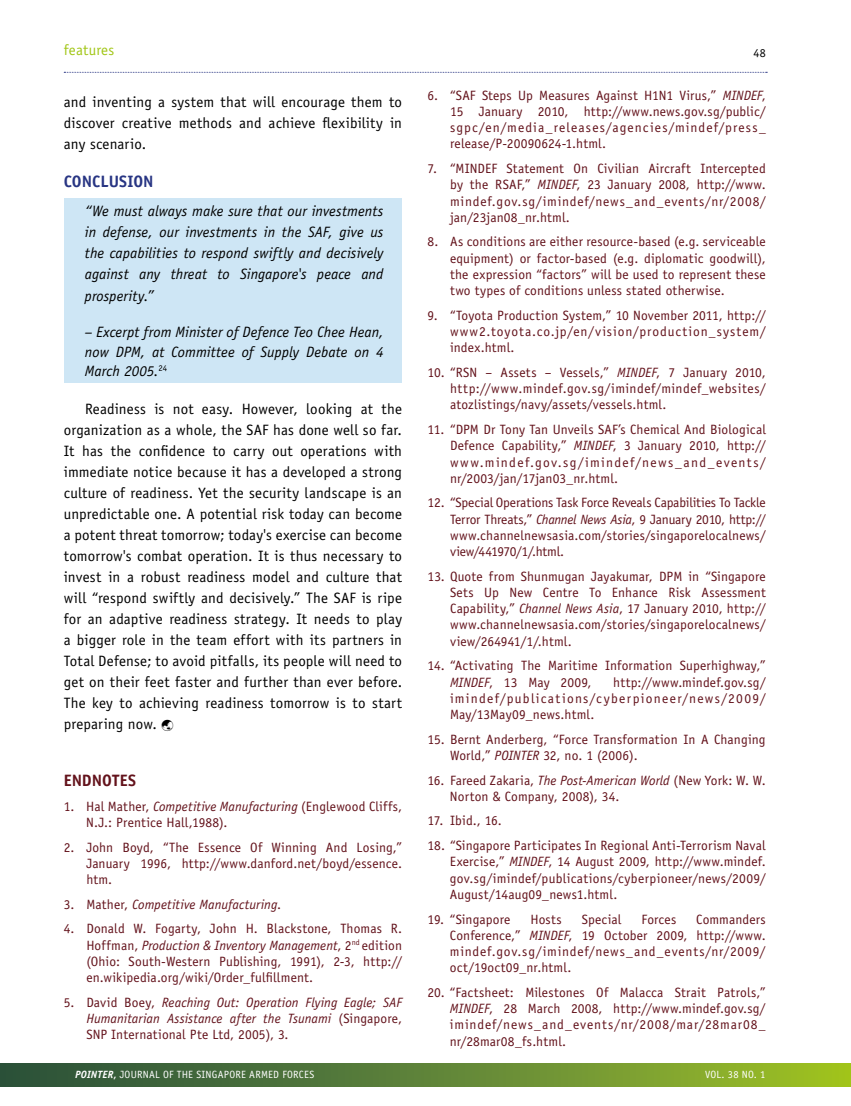
<style>
.page{position:relative;width:851px;height:1106px;background:#fff}
.page>*{position:absolute;margin:0;border:0;box-sizing:border-box;transform-origin:0 0}
.t1{font:700 16.5px "Officina Sans Std";color:#283583}
.t2{font:700 16.5px "Officina Sans Std";color:#63121b}
.t3{font:15px/21px "Officina Sans Std";letter-spacing:.015em;color:#000;text-align:justify}
.t4{font:italic 15px/21px "Officina Sans Std";letter-spacing:.005em;color:#000;text-align:justify}
.t5{font:15px "Officina Sans Std";letter-spacing:.015em;color:#a2c617}
.t6{font:13.5px/16.2px "Officina Sans Std";letter-spacing:.02em;color:#63121b;text-align:justify}
.t7{font:italic 13.5px/16.2px "Officina Sans Std";letter-spacing:.005em;color:#63121b;text-align:justify}
.t8{font:12px "Officina Sans Std";color:#000}
.t9{font:10.5px "Officina Sans Std";letter-spacing:.02em;color:#fff}
.s1{font-style:italic}
.s2{font-style:normal}
.s3{font-weight:700;font-style:italic}
.s4{font-weight:700}
</style>
<div class="page">
<div style="left:0;top:1063px;width:850px;height:23px;background:linear-gradient(to right,#254c40,#9dbf29)"></div>
<svg style="left:64px;top:72px;width:703px;height:1px"></svg>
<div style="left:64px;top:198px;width:338px;height:184px;background:#cee6f5"></div>
<p class="t5" style="left:64px;top:41px;width:52px">features</p>
<p class="t8" style="left:753px;top:46px;width:14px">48</p>
<p class="t3" style="left:64px;top:91px;width:340px">and inventing a system that will encourage them to discover creative methods and achieve flexibility in any scenario.</p>
<p class="t1" style="left:64px;top:171px;width:91px">CONCLUSION</p>
<p class="t4" style="left:85px;top:201px;width:300px">“We must always make sure that our investments in defense, our investments in the SAF, give us the capabilities to respond swiftly and decisively against any threat to Singapore's peace and prosperity.”</p>
<p class="t4" style="left:85px;top:322px;width:300px;line-height:19.5px">– Excerpt from Minister of Defence Teo Chee Hean, now DPM, at Committee of Supply Debate on 4<br>March 2005.<sup>24</sup></p>
<p class="t3" style="left:64px;top:398px;width:340px;text-indent:21px">Readiness is not easy. H owever, looking at the organization as a whole, the SAF</p>
<p class="t6" style="left:427px;top:87px;width:36px">6. “SAF</p>
<p class="t6" style="left:450px;top:87px;width:317px;text-indent:32px">Steps Up Measures Against H 1N1 Virus,” <span class="s1">MINDEF</span>, 15 January 2010, http://www.news.gov.sg/public/ sgpc/en/media_releases/agencies/mindef/press_ release/P-20090624-1.html.</p>
<p class="t6" style="left:427px;top:160px;width:36px">7. “MINDEF</p>
<p class="t6" style="left:506px;top:160px;width:261px">Statement On Civilian Aircraft Intercepted</p>
<p class="t6" style="left:450px;top:177px;width:53px">by the RSAF</p>
<p class="t6" style="left:450px;top:177px;width:317px;text-indent:71px">,” <span class="s1">MINDEF</span>, 23 January 2008, http://www. mindef.gov.sg/imindef/news_and_events/nr/2008/ jan/23jan08_nr.html.</p>
<p class="t6" style="left:450px;top:234px;width:317px;text-indent:-22px">8. As conditions are either resource-based (e.g. serviceable equipment) or factor-based (e.g. diplomatic goodwill), the expression “factors” will be used to represent these two types of conditions unless stated otherwise.</p>
<p class="t6" style="left:450px;top:307px;width:317px;text-indent:-23px">9. “Toyota Production System,” 10 N ovember 2011, http:// www2.toyota.co.jp/en/vision/production_system/ index.html.</p>
<p class="t6" style="left:427px;top:364px;width:36px">10. “RSN</p>
<p class="t6" style="left:450px;top:364px;width:317px;text-indent:35px">– Assets – Vessels,” <span class="s1">MINDEF</span>, 7 January 2010, http://www.mindef.gov.sg/imindef/mindef_websites/ atozlistings/navy/assets/vessels.html.</p>
<p class="t6" style="left:427px;top:421px;width:37px">11. “DPM</p>
<p class="t3" style="left:64px;top:419px;width:340px;text-indent:209px">has done well so far.<br>It has the confidence to carry out operations with immediate notice because it has a developed a strong culture of readiness. Yet the security landscape is an unpredictable one. A potential risk today can become a potent threat tomorrow; today's exercise can become tomorrow's combat operation. It is thus necessary to invest in a robust readiness model and culture that will “respond swiftly and decisively.” The SAF</p>
<p class="t6" style="left:450px;top:421px;width:317px;text-indent:33px">Dr Tony Tan U nveils SAF’s Chemical And Biological Defence Capability,” <span class="s1">MINDEF</span>, 3 January 2010, http:// www.mindef.gov.sg/imindef/news_and_events/ nr/2003/jan/17jan03_nr.html.</p>
<p class="t6" style="left:450px;top:495px;width:317px;text-indent:-22px">12. “Special Operations Task Force Reveals Capabilities To Tackle Terror Threats,” <span class="s1">Channel News Asia</span>, 9 January 2010, http:// www.channelnewsasia.com/stories/singaporelocalnews/ view/441970/1/.html.</p>
<p class="t6" style="left:427px;top:568px;width:240px">13. Quote from Shunmugan Jayakumar, DPM</p>
<p class="t6" style="left:450px;top:568px;width:317px;text-indent:238px">in “Singapore Sets Up N ew Centre To Enhance Risk Assessment Capability,” <span class="s1">Channel News Asia</span>, 17 January 2010, http:// www.channelnewsasia.com/stories/singaporelocalnews/ view/264941/1/.html.</p>
<p class="t6" style="left:450px;top:657px;width:317px;text-indent:-22px">14. “Activating The Maritime Information Superhighway,”<br><span class="s1">MINDEF</span>, 13 May 2009,</p>
<p class="t3" style="left:64px;top:587px;width:340px;text-indent:298px">is ripe for an adaptive readiness strategy. It needs to play a bigger role in the team effort with its partners in Total Defense; to avoid pitfalls, its people will need to get on their feet faster and further than ever before.<br>The key to achieving readiness tomorrow is to start preparing now.</p>
<p class="t6" style="left:450px;top:674px;width:317px;text-indent:163px">http://www.mindef.gov.sg/ imindef/publications/cyberpioneer/news/2009/ May/13May09_news.html.</p>
<p class="t6" style="left:450px;top:731px;width:317px;text-indent:-23px">15. Bernt Anderberg, “Force Transformation In A Changing<br>World,” <span class="s1">POINTER</span> 32, no. 1 (2006).</p>
<p class="t6" style="left:450px;top:772px;width:317px;text-indent:-22px">16. Fareed Zakaria, <span class="s1">The Post-American World</span> (N ew York: W. W.<br>N orton &amp; Company, 2008), 34.</p>
<p class="t6" style="left:427px;top:812px;width:76px">17. Ibid., 16.</p>
<p class="t6" style="left:450px;top:837px;width:317px;text-indent:-22px">18. “Singapore Participates In Regional Anti-Terrorism Naval Exercise,” <span class="s1">MINDEF</span>, 14 August 2009, http://www.mindef. gov.sg/imindef/publications/cyberpioneer/news/2009/ August/14aug09_news1.html.</p>
<p class="t6" style="left:427px;top:910px;width:84px">19. “Singapore</p>
<p class="t6" style="left:530px;top:910px;width:33px">H osts</p>
<p class="t6" style="left:581px;top:910px;width:41px">Special</p>
<p class="t6" style="left:641px;top:910px;width:36px">Forces</p>
<p class="t2" style="left:64px;top:770px;width:73px">ENDNOTES</p>
<p class="t6" style="left:86px;top:798px;width:317px;text-indent:-22px">1. H al Mather, <span class="s1">Competitive Manufacturing</span> (Englewood Cliffs,<br>N .J.: Prentice H all,1988).</p>
<p class="t6" style="left:86px;top:839px;width:317px;text-indent:-23px">2. John Boyd, “The Essence Of Winning And Losing,” January 1996, http://www.danford.net/boyd/essence. htm.</p>
<p class="t7" style="left:64px;top:896px;width:219px"><span class="s2">3. M ather,</span> Competitive Manufacturing<span class="s2">.</span></p>
<p class="t6" style="left:86px;top:920px;width:317px;text-indent:-22px">4. Donald W. Fogarty, John H . Blackstone, Thomas R.<br>H offman, <span class="s1">Production &amp; Inventory Management</span>, 2<sup>nd</sup> edition (Ohio: South-Western Publishing, 1991), 2-3, http:// en.wikipedia.org/wiki/Order_fulfillment.</p>
<p class="t7" style="left:86px;top:994px;width:317px;text-indent:-22px"><span class="s2">5. D avid Boey,</span> Reaching Out: Operation Flying Eagle; SAF Humanitarian Assistance after the Tsunami <span class="s2">(Singapore, SNP</span></p>
<p class="t6" style="left:450px;top:910px;width:317px;text-indent:246px">Commanders Conference,” <span class="s1">MINDEF</span>, 19 October 2009, http://www. mindef.gov.sg/imindef/news_and_events/nr/2009/ oct/19oct09_nr.html.</p>
<p class="t6" style="left:450px;top:984px;width:317px;text-indent:-23px">20. “Factsheet: Milestones Of Malacca Strait Patrols,” <span class="s1">MINDEF</span>, 28 March 2008, http://www.mindef.gov.sg/ imindef/news_and_events/nr/2008/mar/28mar08_ nr/28mar08_fs.html.</p>
<p class="t6" style="left:111px;top:1026px;width:179px">International Pte Ltd, 2005), 3.</p>
<p class="t9" style="left:75px;top:1068px;width:240px"><span class="s3">POINTER</span><span class="s4">,</span> Journal of the singapore armed forces</p>
<p class="t9" style="left:705px;top:1068px;width:62px">Vol. 38 No. 1</p>
</div>
